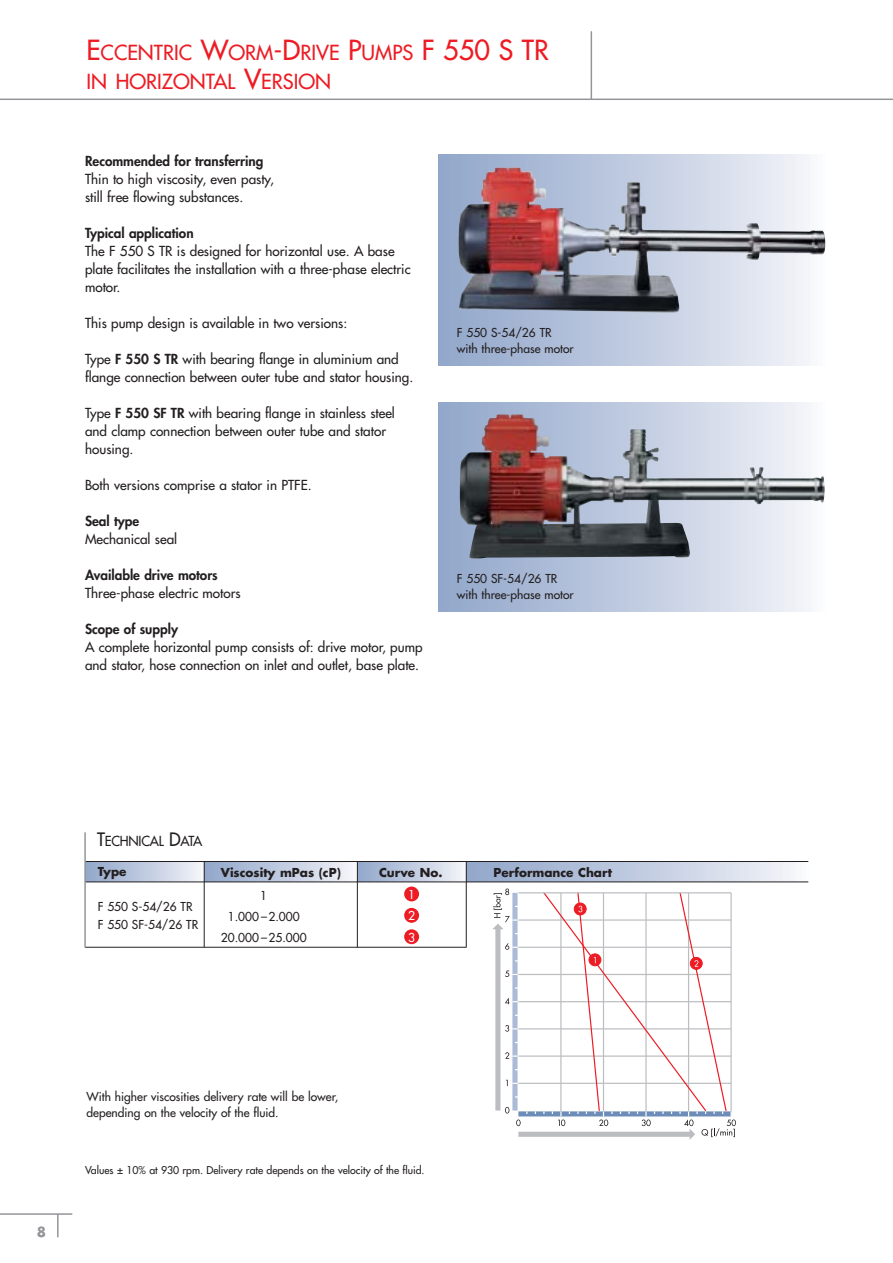
<style>
.page{position:relative;width:893px;height:1263px;background:#fff}
.page>*{position:absolute;margin:0;border:0;box-sizing:border-box;transform-origin:0 0}
.t1{font:20.25px/28.5px "Futura";color:#ed1c24}
.t2{font:13.5px/18px "Futura";color:#231f20}
.t3{font:800 13.5px "Futura";color:#231f20}
.t4{font:700 13.5px "Futura";color:#939598}
.t5{font:12px/15.8px "Futura";color:#231f20}
.t6{font:700 12px "Futura";color:#231f20}
.t7{font:12px/21.3px "Futura";color:#fff;text-align:justify}
.t8{font:10.5px "Futura";color:#231f20}
.s1{font-size:27px}
.s2{font-weight:800}
.s3{font-size:18px}
</style>
<div class="page">
<div style="left:438px;top:155px;width:387px;height:211px;background:linear-gradient(to right,#8fa4c9,#f5f6fa)"></div>
<div style="left:438px;top:403px;width:387px;height:209px;background:linear-gradient(to right,#8fa4c9,#f5f6fa)"></div>
<img style="left:458px;top:168px;width:367px;height:145px">
<img style="left:460px;top:414px;width:364px;height:145px">
<hr style="left:0;top:1213px;width:72px;height:2px;background:#939598">
<hr style="left:57px;top:1214px;width:2px;height:23px;background:#939598">
<hr style="left:0;top:99px;width:892px;height:1px;background:#939598">
<hr style="left:590px;top:31px;width:2px;height:68px;background:#939598">
<svg style="left:505px;top:1107px;width:4px;height:7px"></svg>
<svg style="left:516px;top:1120px;width:4px;height:6px"></svg>
<hr style="left:518px;top:1083px;width:213px;height:1px;background:#bbbdc0">
<hr style="left:518px;top:1056px;width:213px;height:1px;background:#bbbdc0">
<hr style="left:518px;top:1028px;width:213px;height:2px;background:#bbbdc0">
<hr style="left:518px;top:1001px;width:213px;height:1px;background:#bbbdc0">
<hr style="left:518px;top:974px;width:213px;height:1px;background:#bbbdc0">
<hr style="left:518px;top:947px;width:213px;height:1px;background:#bbbdc0">
<hr style="left:518px;top:919px;width:213px;height:2px;background:#bbbdc0">
<hr style="left:518px;top:892px;width:213px;height:1px;background:#bbbdc0">
<div style="left:518px;top:1111px;width:213px;height:5px;background:#6d8db8"></div>
<div style="left:512px;top:893px;width:5px;height:218px;background:#abbad6"></div>
<svg style="left:506px;top:1080px;width:11px;height:6px"></svg>
<svg style="left:505px;top:1052px;width:12px;height:7px"></svg>
<svg style="left:505px;top:1025px;width:12px;height:7px"></svg>
<svg style="left:505px;top:998px;width:12px;height:6px"></svg>
<svg style="left:505px;top:971px;width:12px;height:6px"></svg>
<svg style="left:505px;top:943px;width:12px;height:7px"></svg>
<div style="left:495px;top:927px;width:5px;height:184px;background:#bbbdc0"></div>
<svg style="left:492px;top:889px;width:26px;height:45px"></svg>
<div style="left:518px;top:1132px;width:174px;height:5px;background:#bbbdc0"></div>
<svg style="left:542px;top:892px;width:194px;height:248px"></svg>
<div style="left:85px;top:861px;width:119px;height:21px;background:linear-gradient(to right,#90a5c9,#f3f4f9)"></div>
<div style="left:204px;top:861px;width:153px;height:21px;background:linear-gradient(to right,#90a5c9,#f4f4f9)"></div>
<div style="left:357px;top:861px;width:109px;height:21px;background:linear-gradient(to right,#90a5ca,#f3f4f9)"></div>
<div style="left:466px;top:861px;width:342px;height:21px;background:linear-gradient(to right,#8fa4c9,#f5f5fa)"></div>
<hr style="left:85px;top:861px;width:723px;height:1px;background:#231f20">
<hr style="left:85px;top:882px;width:723px;height:1px;background:#231f20">
<hr style="left:85px;top:947px;width:381px;height:1px;background:#231f20">
<hr style="left:204px;top:861px;width:1px;height:86px;background:#231f20">
<hr style="left:357px;top:861px;width:1px;height:86px;background:#231f20">
<hr style="left:466px;top:862px;width:1px;height:85px;background:#231f20">
<div style="left:404px;top:887px;width:15px;height:14px;background:#ed1c24;border-radius:50%"></div>
<div style="left:404px;top:908px;width:15px;height:15px;background:#ed1c24;border-radius:50%"></div>
<div style="left:404px;top:929px;width:15px;height:15px;background:#ed1c24;border-radius:50%"></div>
<hr style="left:84px;top:832px;width:2px;height:116px;background:#939598">
<h1 class="t1" style="left:87px;top:40px;width:463px"><span class="s1">E</span>CCENTRIC <span class="s1">W</span>ORM<span class="s1">-D</span>RIVE <span class="s1">P</span>UMPS <span class="s1">F 550 S TR<br></span>IN HORIZONTAL <span class="s1">V</span>ERSION</h1>
<p class="t3" style="left:85px;top:155px;width:180px">Recommended for transferring</p>
<p class="t2" style="left:85px;top:171px;width:190px">Thin to high viscosity, even pasty, still free flowing substances.</p>
<p class="t3" style="left:85px;top:227px;width:110px">Typical application</p>
<p class="t2" style="left:85px;top:243px;width:327px">The F 550 S TR is designed for horizontal use. A base plate facilitates the installation with a three-phase electric motor.</p>
<p class="t2" style="left:85px;top:315px;width:264px">This pump design is available in two versions:</p>
<p class="t2" style="left:85px;top:351px;width:330px">Type <span class="s2">F 550 S TR</span> with bearing flange in aluminium and flange connection between outer tube and stator housing.</p>
<p class="t2" style="left:85px;top:405px;width:311px">Type <span class="s2">F 550 SF TR</span> with bearing flange in stainless steel and clamp connection between outer tube and stator housing.</p>
<p class="t2" style="left:85px;top:477px;width:228px">Both versions comprise a stator in PTFE.</p>
<p class="t3" style="left:85px;top:515px;width:56px">Seal type</p>
<p class="t2" style="left:85px;top:531px;width:94px">Mechanical seal</p>
<p class="t3" style="left:85px;top:569px;width:134px">Available drive motors</p>
<p class="t2" style="left:85px;top:585px;width:157px">Three-phase electric motors</p>
<p class="t3" style="left:85px;top:623px;width:94px">Scope of supply</p>
<p class="t2" style="left:85px;top:639px;width:339px">A complete horizontal pump consists of: drive motor, pump and stator, hose connection on inlet and outlet, base plate.</p>
<p class="t5" style="left:457px;top:326px;width:118px">F 550 S-54/26 TR with three-phase motor</p>
<p class="t5" style="left:457px;top:572px;width:118px">F 550 SF-54/26 TR with three-phase motor</p>
<p class="t2" style="left:97px;top:833px;width:107px"><span class="s3">T</span>ECHNICAL <span class="s3">D</span>ATA</p>
<p class="t6" style="left:98px;top:866px;width:30px">Type</p>
<p class="t6" style="left:221px;top:867px;width:122px">Viscosity mPas (cP)</p>
<p class="t6" style="left:379px;top:867px;width:65px">Curve No.</p>
<p class="t6" style="left:493px;top:867px;width:120px">Performance Chart</p>
<p class="t5" style="left:98px;top:900px;width:96px">F 550 S-54/26 TR</p>
<p class="t7" style="left:408px;top:885px;width:8px">1<br>2<br>3</p>
<p class="t5" style="left:260px;top:888px;width:8px">1</p>
<p class="t5" style="left:98px;top:918px;width:102px">F 550 SF-54/26 TR</p>
<p class="t5" style="left:221px;top:906px;width:87px;line-height:21px;text-align:center">1.000 –2.000<br>20.000 –25.000</p>
<p class="t4" style="left:37px;top:1226px;width:11px">8</p>
<p class="t5" style="left:87px;top:1089px;width:253px">With higher viscosities delivery rate will be lower, depending on the velocity of the fluid.</p>
<p class="t8" style="left:85px;top:1165px;width:341px">Values ± 10% at 930 rpm. Delivery rate depends on the velocity of the fluid.</p>
</div>
